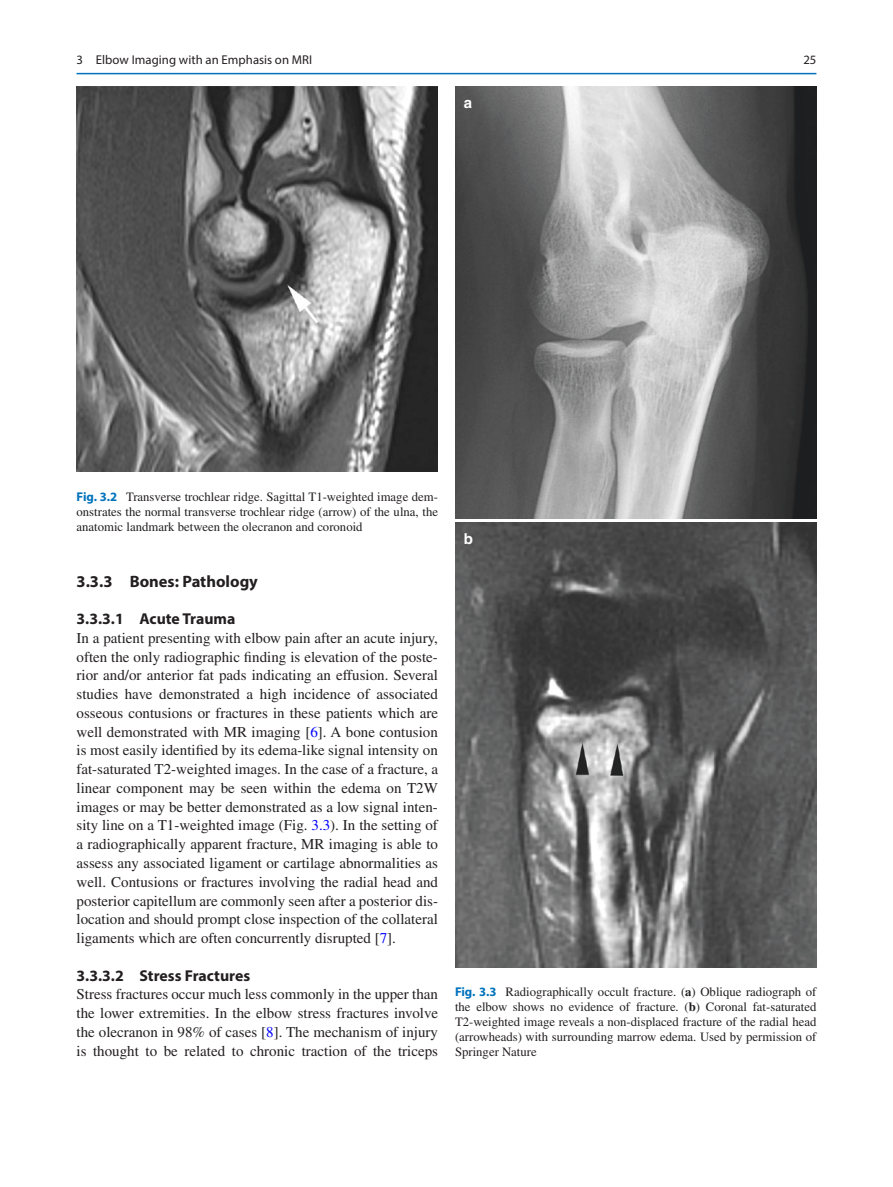
<style>
.page{position:relative;width:893px;height:1187px;background:#fff}
.page>*{position:absolute;margin:0;border:0;box-sizing:border-box;transform-origin:0 0}
.t1{font:700 16.5px "Myriad Pro";color:#231f20}
.t2{font:700 15.75px "Myriad Pro";color:#231f20}
.t3{font:15px/18.8px "Times LT Std";color:#231f20;text-align:justify}
.t4{font:700 15px "Helvetica";color:#fff}
.t5{font:12.75px/15px "Times LT Std";color:#231f20;text-align:justify}
.t6{font:12.75px "Myriad Pro Regular 3";letter-spacing:.005em;color:#231f20}
.t7{font:12.75px "Myriad Pro";color:#231f20}
.s1{font-family:"Myriad Pro";font-weight:700;color:#0073bc}
.s2{color:#00f}
.s3{font-weight:700}
</style>
<div class="page">
<img style="left:77px;top:87px;width:361px;height:385px">
<img style="left:455px;top:87px;width:361px;height:431px">
<img style="left:455px;top:522px;width:361px;height:445px">
<hr style="left:77px;top:73px;width:739px;height:1px;background:#0073bc">
<p class="t6" style="left:77px;top:52px;width:237px">3 Elbow Imaging with an Emphasis on MRI</p>
<p class="t4" style="left:464px;top:94px;width:10px">a</p>
<p class="t7" style="left:803px;top:52px;width:15px">25</p>
<p class="t5" style="left:77px;top:489px;width:363px"><span class="s1">Fig. 3.2</span> Transverse trochlear ridge. Sagittal T1-weighted image dem&shy;onstrates the normal transverse trochlear ridge (arrow) of the ulna, the anatomic landmark between the olecranon and coronoid</p>
<p class="t1" style="left:77px;top:570px;width:183px">3.3.3 Bones: Pathology</p>
<p class="t2" style="left:77px;top:608px;width:160px">3.3.3.1 Acute Trauma</p>
<p class="t3" style="left:77px;top:628px;width:363px">In a patient presenting with elbow pain after an acute injury, often the only radiographic finding is elevation of the poste&shy;rior and/or anterior fat pads indicating an effusion. Several studies have demonstrated a high incidence of associated osseous contusions or fractures in these patients which are well demonstrated with MR imaging [<span class="s2">6</span>]. A bone contusion is most easily identified by its edema-like signal intensity on fat-saturated T2-weighted images. In the case of a fracture, a linear component may be seen within the edema on T2W images or may be better demonstrated as a low signal inten&shy;sity line on a T1-weighted image (Fig. <span class="s2">3.3</span>). In the setting of a radiographically apparent fracture, MR imaging is able to assess any associated ligament or cartilage abnormalities as well. Contusions or fractures involving the radial head and posterior capitellum are commonly seen after a posterior dis&shy;location and should prompt close inspection of the collateral ligaments which are often concurrently disrupted [<span class="s2">7</span>].</p>
<p class="t2" style="left:77px;top:964px;width:175px">3.3.3.2 Stress Fractures</p>
<p class="t3" style="left:77px;top:984px;width:363px">Stress fractures occur much less commonly in the upper than the lower extremities. In the elbow stress fractures involve the olecranon in 98% of cases [<span class="s2">8</span>]. The mechanism of injury is thought to be related to chronic traction of the triceps</p>
<p class="t4" style="left:464px;top:529px;width:11px">b</p>
<p class="t5" style="left:455px;top:984px;width:363px"><span class="s1">Fig. 3.3</span> Radiographically occult fracture. (<span class="s3">a</span>) Oblique radiograph of the elbow shows no evidence of fracture. (<span class="s3">b</span>) Coronal fat-saturated T2-weighted image reveals a non-displaced fracture of the radial head (arrowheads) with surrounding marrow edema. Used by permission of Springer Nature</p>
</div>
